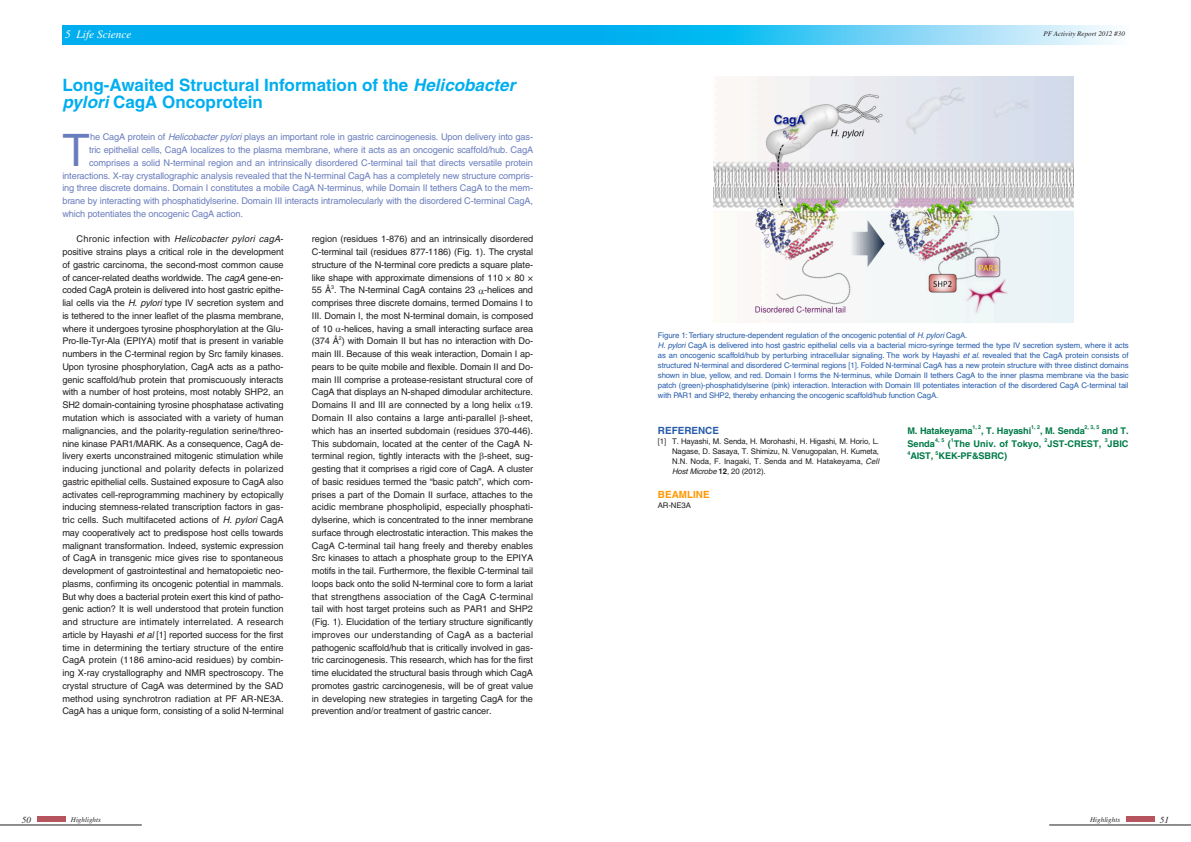
<style>
.page{position:relative;width:1191px;height:842px;background:#fff}
.page>*{position:absolute;margin:0;border:0;box-sizing:border-box;transform-origin:0 0}
.abstruct{font:44.7px "Helvetica";color:#697dbe}
.節題{font:700 17px/17px "Helvetica";color:#00aeef}
.t1{font:italic 11.3px "Times";color:#fff}
.Reference{font:700 9.9px "Helvetica";color:#275caa}
.BEAMLINE{font:700 9.9px "Helvetica";color:#ff9700}
.本文{font:9.2px/12.8px "Helvetica";letter-spacing:-.015em;color:#231f20;text-align:justify}
.abstruct-2{font:9.2px "Helvetica";letter-spacing:-.015em;color:#697dbe}
.著者{font:700 9.2px "Helvetica";letter-spacing:-.015em;color:#017a47}
.t2{font:italic 9.2px "Times";color:#231f20}
.図説明{font:7.8px/9.9px "Helvetica";letter-spacing:-.015em;color:#275caa;text-align:justify}
.文献{font:7.8px/9.9px "Helvetica";color:#231f20;text-align:justify}
.t3{font:italic 7.1px "Times";color:#231f20}
.著者-2{font:700 5.4px "Helvetica";color:#017a47}
.本文-2{font:5.4px "Helvetica";color:#231f20}
.s1{font-style:italic}
.s2{font-weight:700}
</style>
<div class="page">
<hr style="left:1049px;top:825px;width:142px;height:1px;background:#231f20">
<hr style="left:0;top:825px;width:142px;height:1px;background:#231f20">
<div style="left:37px;top:816px;width:28px;height:6px;background:#b7555f"></div>
<div style="left:1126px;top:816px;width:28px;height:6px;background:#b7555f"></div>
<div style="left:62px;top:26px;width:533px;height:19px;background:#00aeef"></div>
<svg style="left:595px;top:26px;width:519px;height:19px;background:#63cff5"></svg>
<img style="left:713px;top:77px;width:360px;height:245px">
<p class="t1" style="left:65px;top:28px;width:68px">5 Life Science</p>
<p class="t3" style="left:1043px;top:30px;width:83px">PF Activity Report 2012 #30</p>
<p class="節題" style="left:62px;top:76px;width:454px">Long-Awaited Structural Information of the <span class="s1">Helicobacter pylori</span> CagA Oncoprotein</p>
<p class="abstruct" style="left:62px;top:124px;width:29px">T</p>
<p class="abstruct-2" style="left:90px;top:132px;width:444px">he CagA protein of <span class="s1">Helicobacter pylori</span> plays an important role in gastric carcinogenesis. Upon delivery into gas-</p>
<p class="abstruct-2" style="left:89px;top:145px;width:445px">tric epithelial cells, CagA localizes to the plasma membrane, where it acts as an oncogenic scaffold/hub. CagA</p>
<p class="abstruct-2" style="left:89px;top:157px;width:445px">comprises a solid N-terminal region and an intrinsically disordered C-terminal tail that directs versatile protein</p>
<p class="abstruct-2" style="left:62px;top:170px;width:472px">interactions. X-ray crystallographic analysis revealed that the N-terminal CagA has a completely new structure compris-</p>
<p class="abstruct-2" style="left:62px;top:183px;width:472px">ing three discrete domains. Domain I constitutes a mobile CagA N-terminus, while Domain II tethers CagA to the mem-</p>
<p class="abstruct-2" style="left:62px;top:196px;width:472px">brane by interacting with phosphatidylserine. Domain III interacts intramolecularly with the disordered C-terminal CagA,</p>
<p class="abstruct-2" style="left:62px;top:208px;width:182px">which potentiates the oncogenic CagA action.</p>
<p class="本文" style="left:62px;top:233px;width:223px;text-indent:14px">Chronic infection with <span class="s1">Helicobacter pylori cagA&shy;</span>positive strains plays a critical role in the development of gastric carcinoma, the second-most common cause of cancer-related deaths worldwide. The <span class="s1">cagA</span> gene-en&shy;coded CagA protein is delivered into host gastric epithe&shy;lial cells via the <span class="s1">H. pylori</span> type IV secretion system and is tethered to the inner leaflet of the plasma membrane, where it undergoes tyrosine phosphorylation at the Glu-Pro-Ile-Tyr-Ala (EPIYA) motif that is present in variable numbers in the C-terminal region by Src family kinases.<br>Upon tyrosine phosphorylation, CagA acts as a patho&shy;genic scaffold/hub protein that promiscuously interacts with a number of host proteins, most notably SHP2, an SH2 domain-containing tyrosine phosphatase activating mutation which is associated with a variety of human malignancies, and the polarity-regulation serine/threo&shy;nine kinase PAR1/MARK. As a consequence, CagA de&shy;livery exerts unconstrained mitogenic stimulation while inducing junctional and polarity defects in polarized gastric epithelial cells. Sustained exposure to CagA also activates cell-reprogramming machinery by ectopically inducing stemness-related transcription factors in gas&shy;tric cells. Such multifaceted actions of <span class="s1">H. pylori</span> CagA may cooperatively act to predispose host cells towards malignant transformation. Indeed, systemic expression of CagA in transgenic mice gives rise to spontaneous development of gastrointestinal and hematopoietic neo&shy;plasms, confirming its oncogenic potential in mammals.<br>But why does a bacterial protein exert this kind of patho&shy;genic action? It is well understood that protein function and structure are intimately interrelated. A research article by Hayashi <span class="s1">et al</span> [1] reported success for the first time in determining the tertiary structure of the entire CagA protein (1186 amino-acid residues) by combin&shy;ing X-ray crystallography and NMR spectroscopy. The crystal structure of CagA was determined by the SAD method using synchrotron radiation at PF AR-NE3A.<br>CagA has a unique form, consisting of a solid N-terminal</p>
<p class="本文" style="left:312px;top:233px;width:223px">region (residues 1-876) and an intrinsically disordered C-terminal tail (residues 877-1186) (Fig. 1). The crystal structure of the N-terminal core predicts a square plate&shy;like shape with approximate dimensions of 110 × 80 × 55 Å . The N-terminal CagA contains 23 -helices and</p>
<p class="本文-2" style="left:331px;top:284px;width:4px">3</p>
<p class="本文" style="left:312px;top:296px;width:223px">comprises three discrete domains, termed Domains I to III. Domain I, the most N-terminal domain, is composed of 10 -helices, having a small interacting surface area (374 Å ) with Domain II but has no interaction with Do-</p>
<p class="図説明" style="left:658px;top:331px;width:311px">Figure 1: Tertiary structure-dependent regulation of the oncogenic potential of <span class="s1">H. pylori</span> CagA.</p>
<p class="図説明" style="left:658px;top:341px;width:472px"><span class="s1">H. pylori</span> CagA is delivered into host gastric epithelial cells via a bacterial micro-syringe termed the type IV secretion system, where it acts as an oncogenic scaffold/hub by perturbing intracellular signaling. The work by Hayashi <span class="s1">et al</span>. revealed that the CagA protein consists of structured N-terminal and disordered C-terminal regions [1]. Folded N-terminal CagA has a new protein structure with three distinct domains shown in blue, yellow, and red. Domain I forms the N-terminus, while Domain II tethers CagA to the inner plasma membrane via the basic patch (green)-phosphatidylserine (pink) interaction. Interaction with Domain III potentiates interaction of the disordered CagA C-terminal tail with PAR1 and SHP2, thereby enhancing the oncogenic scaffold/hub function CagA.</p>
<p class="Reference" style="left:658px;top:424px;width:63px">REFERENCE</p>
<p class="文献" style="left:672px;top:436px;width:208px;text-indent:-14px">[1] T. Hayashi, M. Senda, H. Morohashi, H. Higashi, M. Horio, L.<br>Nagase, D. Sasaya, T. Shimizu, N. Venugopalan, H. Kumeta, N.N. Noda, F. Inagaki, T. Senda and M. Hatakeyama, <span class="s1">Cell Host Microbe</span> <span class="s2">12</span>, 20 (2012).</p>
<p class="BEAMLINE" style="left:658px;top:488px;width:53px">BEAMLINE</p>
<p class="文献" style="left:658px;top:500px;width:35px">AR-NE3A</p>
<p class="本文-2" style="left:339px;top:335px;width:4px">2</p>
<p class="本文" style="left:312px;top:348px;width:223px">main III. Because of this weak interaction, Domain I ap&shy;pears to be quite mobile and flexible. Domain II and Do&shy;main III comprise a protease-resistant structural core of CagA that displays an N-shaped dimodular architecture.<br>Domains II and III are connected by a long helix 19.<br>Domain II also contains a large anti-parallel -sheet, which has an inserted subdomain (residues 370-446).<br>This subdomain, located at the center of the CagA N&shy;terminal region, tightly interacts with the -sheet, sug&shy;gesting that it comprises a rigid core of CagA. A cluster of basic residues termed the “basic patch”, which com&shy;prises a part of the Domain II surface, attaches to the acidic membrane phospholipid, especially phosphati&shy;dylserine, which is concentrated to the inner membrane surface through electrostatic interaction. This makes the CagA C-terminal tail hang freely and thereby enables Src kinases to attach a phosphate group to the EPIYA motifs in the tail. Furthermore, the flexible C-terminal tail loops back onto the solid N-terminal core to form a lariat that strengthens association of the CagA C-terminal tail with host target proteins such as PAR1 and SHP2 (Fig. 1). Elucidation of the tertiary structure significantly improves our understanding of CagA as a bacterial pathogenic scaffold/hub that is critically involved in gas&shy;tric carcinogenesis. This research, which has for the first time elucidated the structural basis through which CagA promotes gastric carcinogenesis, will be of great value in developing new strategies in targeting CagA for the prevention and/or treatment of gastric cancer.</p>
<p class="著者" style="left:907px;top:425px;width:67px">M. Hatakeyama</p>
<p class="著者-2" style="left:972px;top:424px;width:10px">1, 2</p>
<p class="著者" style="left:981px;top:425px;width:52px">, T. Hayashi</p>
<p class="著者-2" style="left:1031px;top:424px;width:10px">1, 2</p>
<p class="著者" style="left:1040px;top:425px;width:46px">, M. Senda</p>
<p class="著者-2" style="left:1084px;top:424px;width:16px">2, 3, 5</p>
<p class="著者" style="left:1102px;top:425px;width:28px">and T.</p>
<p class="著者" style="left:907px;top:438px;width:29px">Senda</p>
<p class="著者-2" style="left:935px;top:437px;width:11px">4, 5</p>
<p class="著者" style="left:948px;top:438px;width:95px">( The Univ. of Tokyo,</p>
<p class="著者-2" style="left:951px;top:437px;width:4px">1</p>
<p class="著者-2" style="left:1044px;top:437px;width:4px">2</p>
<p class="著者" style="left:1047px;top:438px;width:55px">JST-CREST,</p>
<p class="著者-2" style="left:1104px;top:437px;width:4px">3</p>
<p class="著者" style="left:1107px;top:438px;width:22px">JBIC</p>
<p class="著者-2" style="left:907px;top:450px;width:4px">4</p>
<p class="著者" style="left:910px;top:450px;width:24px">AIST,</p>
<p class="著者-2" style="left:935px;top:450px;width:4px">5</p>
<p class="著者" style="left:938px;top:450px;width:70px">KEK-PF&amp;SBRC)</p>
<p class="t2" style="left:22px;top:814px;width:11px">50</p>
<p class="t3" style="left:71px;top:816px;width:31px">Highlights</p>
<p class="t3" style="left:1090px;top:816px;width:31px">Highlights</p>
<p class="t2" style="left:1159px;top:814px;width:11px">51</p>
</div>
